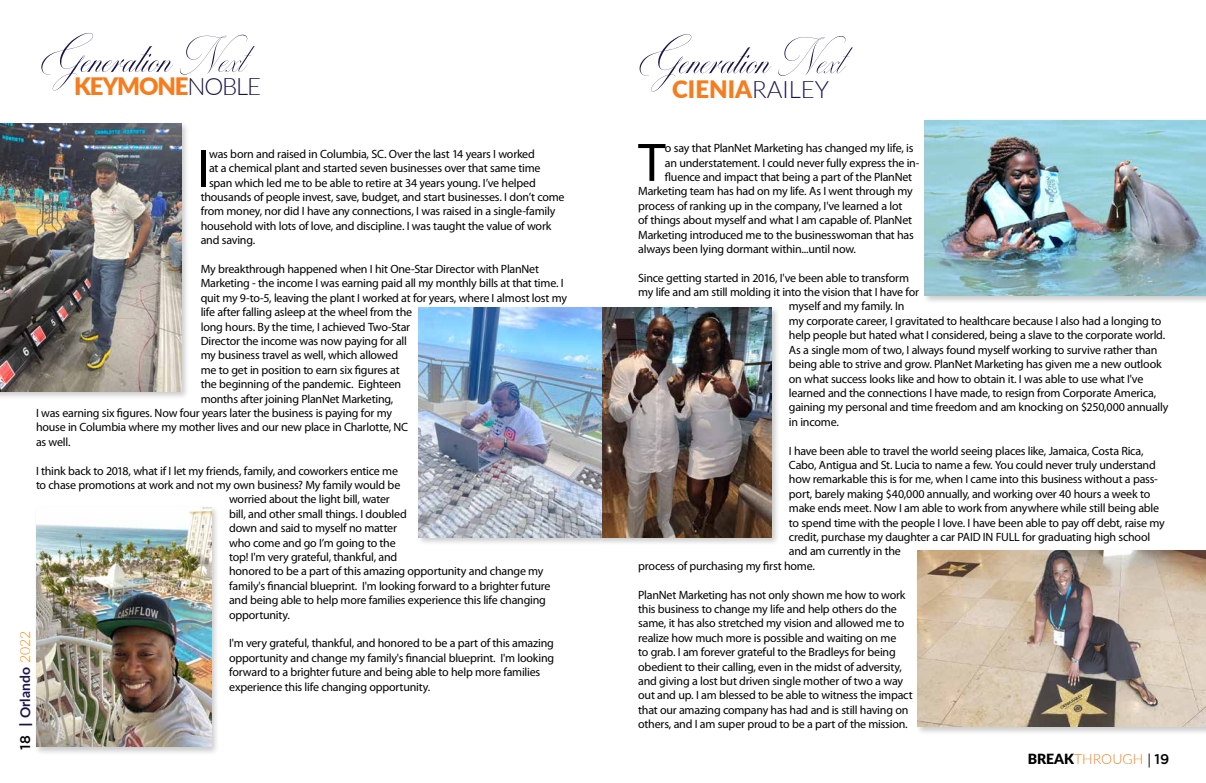
<style>
.page{position:relative;width:1206px;height:783px;background:#fff}
.page>*{position:absolute;margin:0;border:0;box-sizing:border-box;transform-origin:0 0}
.t1{font:700 60px "Milton One";color:#1b1649}
.t2{font:54.7px "Myriad Pro";color:#000}
.t3{font:900 24px "Lato";letter-spacing:-.05em;color:#f57d20}
.t4{font:300 14px "Lato";color:#f57d20}
.t5{font:700 14px "Lato";letter-spacing:-.005em;color:#1b1649}
.t6{font:500 14px "Gotham";color:#000}
.t7{font:12px/14.4px "Myriad Pro";letter-spacing:-.02em;color:#000}
.s1{font-weight:400}
.s2{font-weight:300;color:#1b1649}
.s3{font-family:"Gotham"}
.s4{font-weight:300;color:#ff8300}
.s5{font-weight:900;color:#000}
.s6{font-family:"Minion Pro";font-weight:400;color:#000}
.s7{font-family:"Gotham";font-weight:500;color:#000}
</style>
<div class="page">
<div style="left:0;top:121px;width:190px;height:279px;background:#000;opacity:.21"></div>
<img style="left:0;top:124px;width:181px;height:267px">
<div style="left:417px;top:305px;width:194px;height:241px;background:#000;opacity:.21"></div>
<img style="left:419px;top:307px;width:181px;height:231px">
<div style="left:34px;top:505px;width:186px;height:251px;background:#000;opacity:.21"></div>
<img style="left:36px;top:507px;width:175px;height:240px">
<div style="left:600px;top:305px;width:180px;height:241px;background:#000;opacity:.21"></div>
<div style="left:915px;top:548px;width:291px;height:187px;background:#000;opacity:.21"></div>
<img style="left:918px;top:551px;width:288px;height:176px">
<div style="left:922px;top:118px;width:284px;height:187px;background:#000;opacity:.21"></div>
<img style="left:924px;top:120px;width:282px;height:176px">
<h1 class="t1" style="left:41px;top:29px;width:208px">Generation <span class="s1">Next</span></h1>
<h1 class="t1" style="left:639px;top:30px;width:208px">Generation <span class="s1">Next</span></h1>
<h3 class="t3" style="left:74px;top:68px;width:188px">KEYMONE<span class="s2">NOBLE</span></h3>
<h3 class="t3" style="left:672px;top:71px;width:158px">CIENIA<span class="s2">RAILEY</span></h3>
<h2 class="t2" style="left:197px;top:138px;width:15px">I</h2>
<p class="t7" style="left:209px;top:147px;width:327px">was born and raised in Columbia, SC. Over the last 14 years I worked</p>
<p class="t7" style="left:209px;top:161px;width:333px">at a chemical plant and started seven businesses over that same time</p>
<p class="t7" style="left:209px;top:176px;width:328px">span which led me to be able to retire at 34 years young. I’ve helped</p>
<p class="t7" style="left:201px;top:190px;width:365px">thousands of people invest, save, budget, and start businesses. I don’t come</p>
<p class="t7" style="left:201px;top:204px;width:356px">from money, nor did I have any connections, I was raised in a single-family</p>
<p class="t7" style="left:201px;top:219px;width:352px">household with lots of love, and discipline. I was taught the value of work</p>
<p class="t7" style="left:201px;top:233px;width:56px">and saving.</p>
<p class="t7" style="left:201px;top:262px;width:340px">My breakthrough happened when I hit One-Star Director with PlanNet</p>
<p class="t7" style="left:201px;top:276px;width:365px">Marketing - the income I was earning paid all my monthly bills at that time. I</p>
<p class="t7" style="left:201px;top:291px;width:368px">quit my 9-to-5, leaving the plant I worked at for years, where I almost lost my</p>
<p class="t7" style="left:201px;top:305px;width:213px">life after falling asleep at the wheel from the</p>
<p class="t7" style="left:201px;top:320px;width:211px">long hours. By the time, I achieved Two-Star</p>
<p class="t7" style="left:201px;top:334px;width:208px">Director the income was now paying for all</p>
<p class="t7" style="left:201px;top:348px;width:199px">my business travel as well, which allowed</p>
<p class="t7" style="left:201px;top:363px;width:201px">me to get in position to earn six figures at</p>
<p class="t7" style="left:201px;top:377px;width:202px">the beginning of the pandemic. Eighteen</p>
<p class="t7" style="left:201px;top:392px;width:194px">months after joining PlanNet Marketing,</p>
<p class="t7" style="left:36px;top:406px;width:358px">I was earning six figures. Now four years later the business is paying for my</p>
<p class="t7" style="left:36px;top:420px;width:374px">house in Columbia where my mother lives and our new place in Charlotte, NC</p>
<p class="t7" style="left:36px;top:435px;width:36px">as well.</p>
<p class="t7" style="left:36px;top:464px;width:364px">I think back to 2018, what if I let my friends, family, and coworkers entice me</p>
<p class="t7" style="left:36px;top:478px;width:366px">to chase promotions at work and not my own business? My family would be</p>
<p class="t7" style="left:229px;top:492px;width:162px">worried about the light bill, water</p>
<p class="t7" style="left:229px;top:507px;width:179px">bill, and other small things. I doubled</p>
<p class="t7" style="left:229px;top:521px;width:169px">down and said to myself no matter</p>
<p class="t7" style="left:229px;top:536px;width:168px">who come and go I’m going to the</p>
<p class="t7" style="left:229px;top:550px;width:170px">top! I'm very grateful, thankful, and</p>
<p class="t7" style="left:229px;top:564px;width:316px">honored to be a part of this amazing opportunity and change my</p>
<p class="t7" style="left:229px;top:579px;width:323px">family's financial blueprint. I'm looking forward to a brighter future</p>
<p class="t7" style="left:229px;top:593px;width:318px">and being able to help more families experience this life changing</p>
<p class="t7" style="left:229px;top:608px;width:62px">opportunity.</p>
<p class="t7" style="left:229px;top:636px;width:327px">I'm very grateful, thankful, and honored to be a part of this amazing opportunity and change my family's financial blueprint. I'm looking forward to a brighter future and being able to help more families experience this life changing opportunity.</p>
<p class="t5" style="left:15px;top:727px;width:97px;rotate:-90deg"><span class="s3">|</span> Orlando <span class="s4">2022</span></p>
<p class="t6" style="left:16px;top:750px;width:16px;rotate:-90deg">18</p>
<h2 class="t2" style="left:638px;top:133px;width:29px">T</h2>
<p class="t7" style="left:665px;top:141px;width:250px">o say that PlanNet Marketing has changed my life, is</p>
<p class="t7" style="left:665px;top:156px;width:256px">an understatement. I could never fully express the in-</p>
<p class="t7" style="left:665px;top:170px;width:249px">fluence and impact that being a part of the PlanNet</p>
<p class="t7" style="left:638px;top:184px;width:276px">Marketing team has had on my life. As I went through my</p>
<p class="t7" style="left:638px;top:199px;width:266px">process of ranking up in the company, I've learned a lot</p>
<p class="t7" style="left:638px;top:213px;width:275px">of things about myself and what I am capable of. PlanNet</p>
<p class="t7" style="left:638px;top:228px;width:277px">Marketing introduced me to the businesswoman that has</p>
<p class="t7" style="left:638px;top:242px;width:219px">always been lying dormant within...until now.</p>
<p class="t7" style="left:638px;top:271px;width:272px">Since getting started in 2016, I've been able to transform</p>
<p class="t7" style="left:638px;top:285px;width:282px">my life and am still molding it into the vision that I have for</p>
<p class="t7" style="left:789px;top:300px;width:117px">myself and my family. In</p>
<p class="t7" style="left:789px;top:314px;width:374px">my corporate career, I gravitated to healthcare because I also had a longing to</p>
<p class="t7" style="left:789px;top:328px;width:378px">help people but hated what I considered, being a slave to the corporate world.</p>
<p class="t7" style="left:789px;top:343px;width:370px">As a single mom of two, I always found myself working to survive rather than</p>
<p class="t7" style="left:789px;top:357px;width:374px">being able to strive and grow. PlanNet Marketing has given me a new outlook</p>
<p class="t7" style="left:789px;top:372px;width:356px">on what success looks like and how to obtain it. I was able to use what I've</p>
<p class="t7" style="left:789px;top:386px;width:369px">learned and the connections I have made, to resign from Corporate America,</p>
<p class="t7" style="left:789px;top:400px;width:381px">gaining my personal and time freedom and am knocking on $250,000 annually</p>
<p class="t7" style="left:789px;top:415px;width:52px">in income.</p>
<p class="t7" style="left:789px;top:444px;width:356px">I have been able to travel the world seeing places like, Jamaica, Costa Rica,</p>
<p class="t7" style="left:789px;top:458px;width:368px">Cabo, Antigua and St. Lucia to name a few. You could never truly understand</p>
<p class="t7" style="left:789px;top:472px;width:370px">how remarkable this is for me, when I came into this business without a pass-</p>
<p class="t7" style="left:789px;top:487px;width:363px">port, barely making $40,000 annually, and working over 40 hours a week to</p>
<p class="t7" style="left:789px;top:501px;width:372px">make ends meet. Now I am able to work from anywhere while still being able</p>
<p class="t7" style="left:789px;top:516px;width:377px">to spend time with the people I love. I have been able to pay off debt, raise my</p>
<p class="t7" style="left:789px;top:530px;width:363px">credit, purchase my daughter a car PAID IN FULL for graduating high school</p>
<p class="t7" style="left:789px;top:544px;width:114px">and am currently in the</p>
<p class="t7" style="left:638px;top:559px;width:178px">process of purchasing my first home.</p>
<p class="t7" style="left:638px;top:588px;width:276px">PlanNet Marketing has not only shown me how to work this business to change my life and help others do the same, it has also stretched my vision and allowed me to realize how much more is possible and waiting on me<br>to grab. I am forever grateful to the Bradleys for being obedient to their calling, even in the midst of adversity, and giving a lost but driven single mother of two a way out and up. I am blessed to be able to witness the impact that our amazing company has had and is still having on others, and I am super proud to be a part of the mission.</p>
<p class="t4" style="left:1028px;top:749px;width:143px"><span class="s5">BREAK</span>THROUGH <span class="s6">|</span> <span class="s7">19</span></p>
</div>
